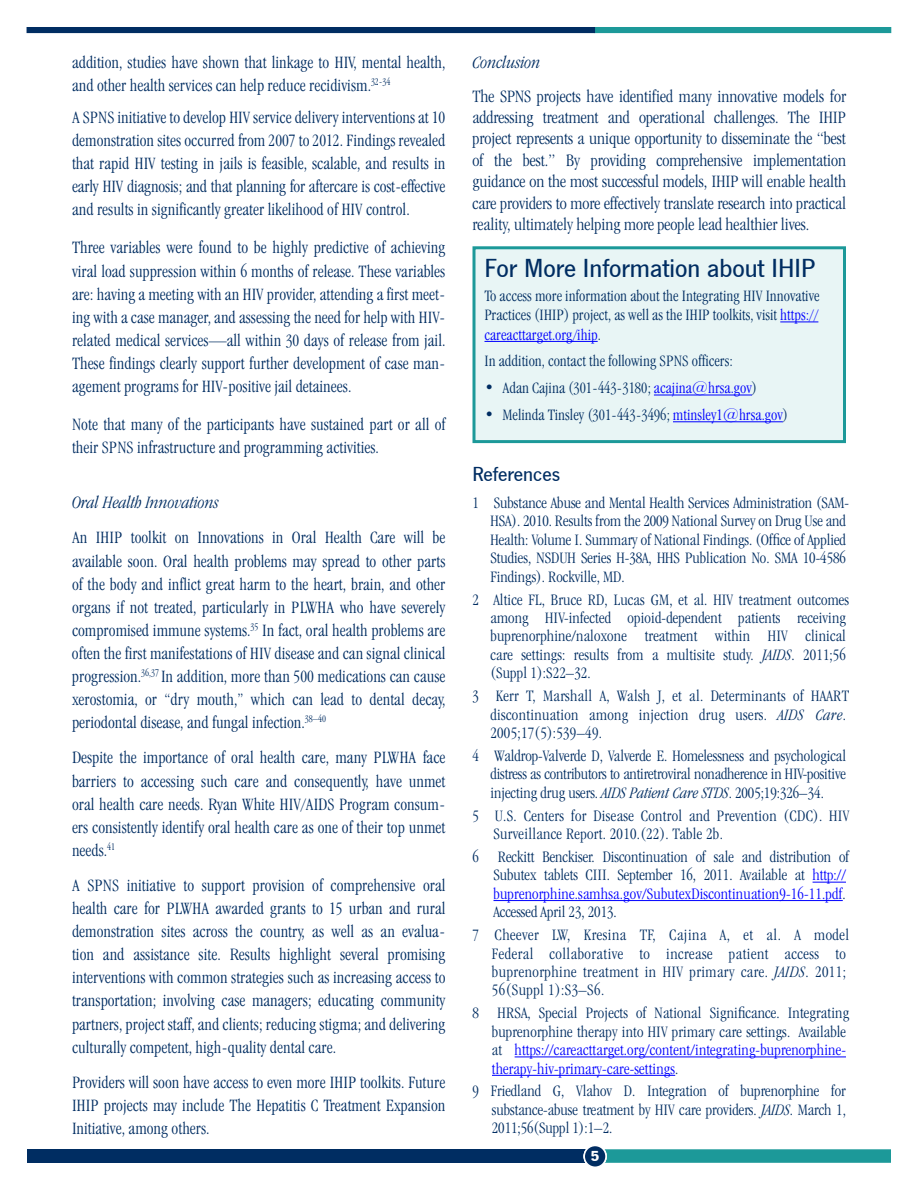
<style>
.page{position:relative;width:918px;height:1188px;background:#fff}
.page>*{position:absolute;margin:0;border:0;box-sizing:border-box;transform-origin:0 0}
.t1{font:27px "News Gothic T Medium";color:#002d62}
.t2{font:21px "News Gothic T Medium";color:#002d62}
.t3{font:300 condensed 18px/23.1px "Garamond IT Cby BT";color:#002d62;text-align:justify}
.t4{font:300 condensed 18px/21.5px "Garamond";color:#002d62;text-align:justify}
.t5{font:italic 300 condensed 18px "Garamond";color:#002d62}
.t6{font:300 condensed 16.5px/18.5px "Garamond";letter-spacing:.01em;color:#002d62}
.t7{font:300 condensed 16.5px/19.5px "Garamond IT Cby BT";color:#002d62;text-align:justify}
.t8{font:300 condensed 16.5px/18.5px "Garamond";letter-spacing:.03em;color:#002d62}
.t9{font:15px "News Gothic T Bold";color:#fff}
.s1{color:#00f}
.s2{font-style:italic}
</style>
<div class="page">
<div style="left:594px;top:1149px;width:297px;height:14px;background:#1c9999;border:2px solid #1c9999"></div>
<div style="left:27px;top:1149px;width:567px;height:14px;background:#002d62"></div>
<div style="left:595px;top:27px;width:296px;height:6px;background:#1c9999"></div>
<div style="left:27px;top:27px;width:567px;height:6px;background:#002d62"></div>
<div style="left:474px;top:248px;width:370px;height:194px;background:#e8f5f5"></div>
<hr style="left:813px;top:882px;width:33px;height:1px;background:#00f">
<hr style="left:494px;top:900px;width:349px;height:1px;background:#00f">
<hr style="left:515px;top:1057px;width:331px;height:1px;background:#00f">
<hr style="left:492px;top:1075px;width:183px;height:1px;background:#00f">
<hr style="left:780px;top:322px;width:38px;height:1px;background:#00f">
<hr style="left:484px;top:341px;width:114px;height:1px;background:#00f">
<hr style="left:654px;top:395px;width:98px;height:1px;background:#00f">
<hr style="left:673px;top:421px;width:110px;height:1px;background:#00f">
<div style="left:472px;top:246px;width:374px;height:197px;border:3px solid #1c9999"></div>
<div style="left:584px;top:1146px;width:22px;height:21px;background:#002d62;border-radius:50%"></div>
<div style="left:584px;top:1145px;width:23px;height:23px;border:2px solid #fff;border-radius:50%"></div>
<p class="t3" style="left:72px;top:50px;width:375px">addition, studies have shown that linkage to HIV, mental health, and other health services can help reduce recidivism.<sup>32-34</sup></p>
<p class="t3" style="left:72px;top:106px;width:375px">A SPNS initiative to develop HIV service delivery interventions at 10 demonstration sites occurred from 2007 to 2012. Findings revealed that rapid HIV testing in jails is feasible, scalable, and results in early HIV diagnosis; and that planning for aftercare is cost-effective and results in significantly greater likelihood of HIV control.</p>
<p class="t3" style="left:72px;top:236px;width:375px">Three variables were found to be highly predictive of achieving viral load suppression within 6 months of release. These variables are: having a meeting with an HIV provider, attending a first meet&shy;ing with a case manager, and assessing the need for help with HIV&shy;related medical services—all within 30 days of release from jail.<br>These findings clearly support further development of case man&shy;agement programs for HIV-positive jail detainees.</p>
<p class="t3" style="left:72px;top:413px;width:375px">Note that many of the participants have sustained part or all of their SPNS infrastructure and programming activities.</p>
<p class="t5" style="left:72px;top:493px;width:148px">Oral Health Innovations</p>
<p class="t3" style="left:72px;top:526px;width:375px">An IHIP toolkit on Innovations in Oral Health Care will be available soon. Oral health problems may spread to other parts of the body and inflict great harm to the heart, brain, and other organs if not treated, particularly in PLWHA who have severely compromised immune systems.<sup>35</sup> In fact, oral health problems are often the first manifestations of HIV disease and can signal clinical progression.<sup>36,37</sup> In addition, more than 500 medications can cause xerostomia, or “dry mouth,” which can lead to dental decay, periodontal disease, and fungal infection.<sup>38–40</sup></p>
<p class="t3" style="left:72px;top:746px;width:375px">Despite the importance of oral health care, many PLWHA face barriers to accessing such care and consequently, have unmet oral health care needs. Ryan White HIV/AIDS Program consum&shy;ers consistently identify oral health care as one of their top unmet needs.<sup>41</sup></p>
<p class="t3" style="left:72px;top:874px;width:375px">A SPNS initiative to support provision of comprehensive oral health care for PLWHA awarded grants to 15 urban and rural demonstration sites across the country, as well as an evalua&shy;tion and assistance site. Results highlight several promising interventions with common strategies such as increasing access to transportation; involving case managers; educating community partners, project staff, and clients; reducing stigma; and delivering culturally competent, high-quality dental care.</p>
<p class="t3" style="left:72px;top:1070px;width:375px">Providers will soon have access to even more IHIP toolkits. Future IHIP projects may include The Hepatitis C Treatment Expansion Initiative, among others.</p>
<p class="t5" style="left:472px;top:53px;width:69px">Conclusion</p>
<p class="t4" style="left:472px;top:85px;width:375px">The SPNS projects have identified many innovative models for addressing treatment and operational challenges. The IHIP project represents a unique opportunity to disseminate the “best of the best.” By providing comprehensive implementation guidance on the most successful models, IHIP will enable health care providers to more effectively translate research into practical reality, ultimately helping more people lead healthier lives.</p>
<h2 class="t1" style="left:484px;top:252px;width:333px">For more Information about IHIP</h2>
<p class="t7" style="left:484px;top:286px;width:337px">To access more information about the Integrating HIV Innovative Practices (IHIP) project, as well as the IHIP toolkits, visit <span class="s1">https:// careacttarget.org/ihip</span>.</p>
<p class="t7" style="left:484px;top:351px;width:250px">In addition, contact the following SPNS officers:</p>
<p class="t7" style="left:484px;top:378px;width:274px">• Adan Cajina (301-443-3180; <span class="s1">acajina@hrsa.gov</span>)</p>
<p class="t7" style="left:484px;top:405px;width:305px">• Melinda Tinsley (301-443-3496; <span class="s1">mtinsley1@hrsa.gov</span>)</p>
<p class="t2" style="left:472px;top:461px;width:89px">references</p>
<p class="t6" style="left:491px;top:494px;width:360px;text-indent:-18px">1 Substance Abuse and Mental Health Services Administration (SAM-HSA). 2010. Results from the 2009 National Survey on Drug Use and Health: Volume I. Summary of National Findings. (Office of Applied Studies, NSDUH Series H-38A, HHS Publication No. SMA 10-4586<br>Findings). Rockville, MD.</p>
<p class="t6" style="left:491px;top:590px;width:360px;text-indent:-18px">2 Altice FL, Bruce RD, Lucas GM, et al. HIV treatment outcomes among HIV-infected opioid-dependent patients receiving buprenorphine/naloxone treatment within HIV clinical care settings: results from a multisite study. <span class="s2">JAIDS</span>. 2011;56 (Suppl 1):S22–32.</p>
<p class="t6" style="left:491px;top:687px;width:360px;text-indent:-18px">3 Kerr T, Marshall A, Walsh J, et al. Determinants of HAART discontinuation among injection drug users. <span class="s2">AIDS Care</span>.<br>2005;17(5):539–49.</p>
<p class="t6" style="left:491px;top:747px;width:357px;text-align:justify;text-indent:-18px">4 Waldrop-Valverde D, Valverde E. Homelessness and psychological distress as contributors to antiretroviral nonadherence in HIV-positive injecting drug users. <span class="s2">AIDS Patient Care STDS</span>. 2005;19:326–34.</p>
<p class="t6" style="left:493px;top:806px;width:357px;text-indent:-21px">5 U.S. Centers for Disease Control and Prevention (CDC). HIV<br>Surveillance Report. 2010.(22). Table 2b.</p>
<p class="t6" style="left:493px;top:848px;width:357px;text-indent:-21px">6 Reckitt Benckiser. Discontinuation of sale and distribution of Subutex tablets CIII. September 16, 2011. Available at <span class="s1">http:// buprenorphine.samhsa.gov/SubutexDiscontinuation9-16-11.pdf</span>.<br>Accessed April 23, 2013.</p>
<p class="t8" style="left:492px;top:926px;width:359px;text-indent:-19px">7 Cheever LW, Kresina TF, Cajina A, et al. A model Federal collaborative to increase patient access to buprenorphine treatment in HIV primary care. <span class="s2">JAIDS</span>. 2011; 56(Suppl 1):S3–S6.</p>
<p class="t6" style="left:492px;top:1004px;width:359px;text-indent:-19px">8 HRSA, Special Projects of National Significance. Integrating buprenorphine therapy into HIV primary care settings. Available at <span class="s1">https://careacttarget.org/content/integrating-buprenorphine&shy;therapy-hiv-primary-care-settings</span>.</p>
<p class="t6" style="left:492px;top:1082px;width:356px;text-align:justify;text-indent:-19px">9 Friedland G, Vlahov D. Integration of buprenorphine for substance-abuse treatment by HIV care providers. <span class="s2">JAIDS</span>. March 1, 2011;56(Suppl 1):1–2.</p>
<p class="t9" style="left:591px;top:1148px;width:10px">5</p>
</div>
